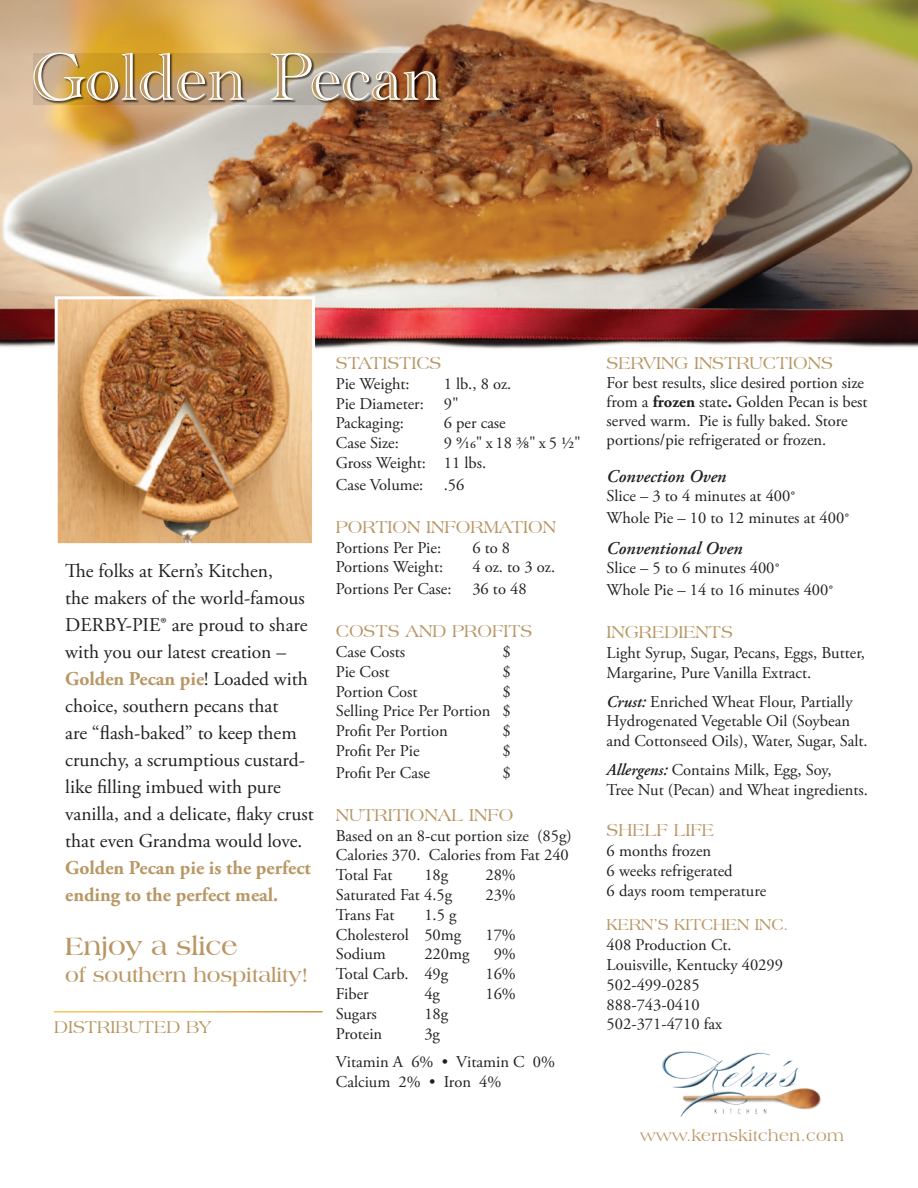
<style>
.page{position:relative;width:918px;height:1188px;background:#fff}
.page>*{position:absolute;margin:0;border:0;box-sizing:border-box;transform-origin:0 0}
.t1{font:700 27px "Americana BT";color:#b99764}
.t2{font:700 21px "Americana BT";color:#b99764}
.t3{font:19.5px/27px "Adobe Garamond Pro";color:#231f20}
.t4{font:700 19.5px/27px "Adobe Garamond Pro";color:#b99764}
.t5{font:18px "Americana BT";color:#b99764}
.t6{font:italic 600 18px "Adobe Garamond Pro";color:#231f20}
.t7{font:16.5px/19.8px "Adobe Garamond Pro";color:#231f20}
.t8{font:16.5px "Americana BT";letter-spacing:.025em;color:#b99764}
.t9{font:16.5px "Americana BT";color:#b99764}
.s1{font-weight:700;color:#b99764}
.s2{font-weight:700}
.s3{font-size:19.5px}
.s4{font-weight:600;font-style:italic}
</style>
<div class="page">
<img style="left:0;top:0;width:918px;height:213px">
<img style="left:662px;top:1051px;width:159px;height:66px">
<svg style="left:34px;top:53px;width:409px;height:51px"></svg>
<img style="left:33px;top:52px;width:407px;height:49px">
<img style="left:0;top:213px;width:918px;height:136px">
<img style="left:59px;top:300px;width:252px;height:242px">
<div style="left:55px;top:296px;width:260px;height:250px;border:3px solid #fff"></div>
<p class="t3" style="left:65px;top:558px;width:250px">The folks at Kern’s Kitchen,<br>the makers of the world-famous<br>DERBY-PIE® are proud to share with you our latest creation –<br><span class="s1">Golden Pecan pie</span>! Loaded with choice, southern pecans that<br>are “flash-baked” to keep them crunchy, a scrumptious custard&shy;like filling imbued with pure vanilla, and a delicate, flaky crust that even Grandma would love.</p>
<p class="t4" style="left:65px;top:855px;width:247px">Golden Pecan pie is the perfect ending to the perfect meal.</p>
<h1 class="t1" style="left:65px;top:930px;width:174px">Enjoy a slice</h1>
<p class="t2" style="left:65px;top:963px;width:245px">of southern hospitality!</p>
<p class="t5" style="left:54px;top:1016px;width:43px">DISTRIB</p>
<p class="t5" style="left:129px;top:1016px;width:27px">UTED</p>
<p class="t5" style="left:186px;top:1016px;width:14px">BY</p>
<p class="t5" style="left:336px;top:353px;width:107px">STATISTICS</p>
<p class="t7" style="left:336px;top:374px;width:75px">Pie Weight:</p>
<p class="t7" style="left:336px;top:374px;width:177px;text-indent:108px">1 lb., 8 oz.<br>Pie Diameter: 9"<br>Packaging:</p>
<p class="t7" style="left:444px;top:414px;width:64px">6 per case</p>
<p class="t7" style="left:336px;top:434px;width:247px;text-indent:108px">9 9/16" x 18 3/8" x 5 1/2"<br>Gross Weight: 11 lbs.</p>
<p class="t7" style="left:336px;top:475px;width:130px">Case Volume: .56</p>
<p class="t5" style="left:336px;top:516px;width:222px">PORTION INFORMATION</p>
<p class="t7" style="left:336px;top:538px;width:107px">Portions Per Pie:</p>
<p class="t7" style="left:472px;top:538px;width:39px">6 to 8</p>
<p class="t7" style="left:336px;top:558px;width:109px">Portions Weight:</p>
<p class="t7" style="left:472px;top:558px;width:84px">4 oz. to 3 oz.</p>
<p class="t7" style="left:336px;top:580px;width:117px">Portions Per Case:</p>
<p class="t7" style="left:472px;top:580px;width:56px">36 to 48</p>
<p class="t5" style="left:336px;top:621px;width:198px">COSTS AND PROFITS</p>
<p class="t7" style="left:336px;top:643px;width:71px">Case Costs</p>
<p class="t7" style="left:502px;top:643px;width:10px">$</p>
<p class="t7" style="left:336px;top:662px;width:55px">Pie Cost</p>
<p class="t7" style="left:502px;top:662px;width:10px">$</p>
<p class="t7" style="left:336px;top:682px;width:83px">Portion Cost</p>
<p class="t7" style="left:336px;top:434px;width:65px">Case Size:</p>
<p class="t7" style="left:336px;top:682px;width:176px;text-align:justify;text-indent:167px">$ Selling Price Per Portion $ Profit Per Portion</p>
<p class="t7" style="left:502px;top:722px;width:10px">$</p>
<p class="t7" style="left:336px;top:742px;width:85px">Profit Per Pie</p>
<p class="t7" style="left:502px;top:742px;width:10px">$</p>
<p class="t7" style="left:336px;top:763px;width:96px">Profit Per Case</p>
<p class="t7" style="left:502px;top:763px;width:10px">$</p>
<p class="t5" style="left:336px;top:804px;width:37px">NUTRITI</p>
<p class="t5" style="left:410px;top:804px;width:105px">ONAL INFO</p>
<p class="t7" style="left:336px;top:826px;width:237px">Based on an 8-cut portion size (85g)<br>Calories 370. Calories from Fat 240<br>Total Fat</p>
<p class="t7" style="left:424px;top:866px;width:25px">18g</p>
<p class="t7" style="left:485px;top:866px;width:32px">28%</p>
<p class="t7" style="left:336px;top:886px;width:118px">Saturated Fat 4.5g</p>
<p class="t7" style="left:485px;top:886px;width:32px">23%</p>
<p class="t7" style="left:336px;top:905px;width:60px">Trans Fat</p>
<p class="t7" style="left:336px;top:905px;width:127px;text-align:right">1.5 g<br>Cholesterol 50mg</p>
<p class="t7" style="left:485px;top:925px;width:32px">17%</p>
<p class="t7" style="left:336px;top:945px;width:51px">Sodium</p>
<p class="t7" style="left:424px;top:945px;width:47px">220mg</p>
<p class="t7" style="left:494px;top:945px;width:24px">9%</p>
<p class="t7" style="left:336px;top:965px;width:114px">Total Carb. 49g</p>
<p class="t7" style="left:485px;top:965px;width:32px">16%</p>
<p class="t7" style="left:336px;top:985px;width:34px">Fiber</p>
<p class="t7" style="left:424px;top:985px;width:17px">4g</p>
<p class="t7" style="left:485px;top:985px;width:32px">16%</p>
<p class="t7" style="left:336px;top:1004px;width:42px">Sugars</p>
<p class="t7" style="left:424px;top:1004px;width:25px">18g</p>
<p class="t7" style="left:336px;top:1024px;width:48px">Protein</p>
<p class="t7" style="left:336px;top:1020px;width:221px;line-height:28.8px;text-indent:89px">3g<br>Vitamin A 6% • Vitamin C 0%</p>
<p class="t7" style="left:336px;top:1073px;width:167px">Calcium 2% • Iron 4%</p>
<p class="t5" style="left:607px;top:353px;width:14px">SER</p>
<p class="t5" style="left:644px;top:353px;width:191px">VING INSTRUCTI ONS</p>
<p class="t7" style="left:607px;top:374px;width:263px;line-height:19px">For best results, slice desired portion size from a <span class="s2">frozen</span> state<span class="s2">.</span> Golden Pecan is best served warm. Pie is fully baked. Store portions/pie refrigerated or frozen.</p>
<p class="t6" style="left:607px;top:465px;width:121px">Convection Oven</p>
<p class="t7" style="left:607px;top:486px;width:245px;line-height:21.6px">Slice – 3 to 4 minutes at 400<span class="s3">˚<br></span>Whole Pie – 10 to 12 minutes at 400<span class="s3">˚</span></p>
<p class="t6" style="left:607px;top:537px;width:137px">Conventional Oven</p>
<p class="t7" style="left:607px;top:558px;width:230px;line-height:21.6px">Slice – 5 to 6 minutes 400<span class="s3">˚<br></span>Whole Pie – 14 to 16 minutes 400<span class="s3">˚</span></p>
<p class="t5" style="left:607px;top:622px;width:45px">INGREDIE</p>
<p class="t5" style="left:696px;top:622px;width:39px">NTS</p>
<p class="t7" style="left:607px;top:643px;width:260px">Light Syrup, Sugar, Pecans, Eggs, Butter,<br>Margarine, Pure Vanilla Extract.</p>
<p class="t7" style="left:607px;top:692px;width:263px"><span class="s4">Crust:</span> Enriched Wheat Flour, Partially<br>Hydrogenated Vegetable Oil (Soybean and Cottonseed Oils), Water, Sugar, Salt.</p>
<p class="t7" style="left:607px;top:760px;width:263px"><span class="s4">Allergens:</span> Contains Milk, Egg, Soy,<br>Tree Nut (Pecan) and Wheat ingredients.</p>
<p class="t5" style="left:607px;top:820px;width:103px">SHELF LIFE</p>
<p class="t7" style="left:607px;top:841px;width:161px">6 months frozen<br>6 weeks refrigerated<br>6 days room temperature</p>
<p class="t9" style="left:607px;top:915px;width:183px">KERN’S KITCHEN INC.</p>
<p class="t7" style="left:607px;top:936px;width:178px">408 Production Ct.<br>Louisville, Kentucky 40299<br>502-499‑0285<br>888-743-0410<br>502-371-4710 fax</p>
<p class="t8" style="left:640px;top:1126px;width:205px">WWW.KERNSKITCHEN.COM</p>
</div>
